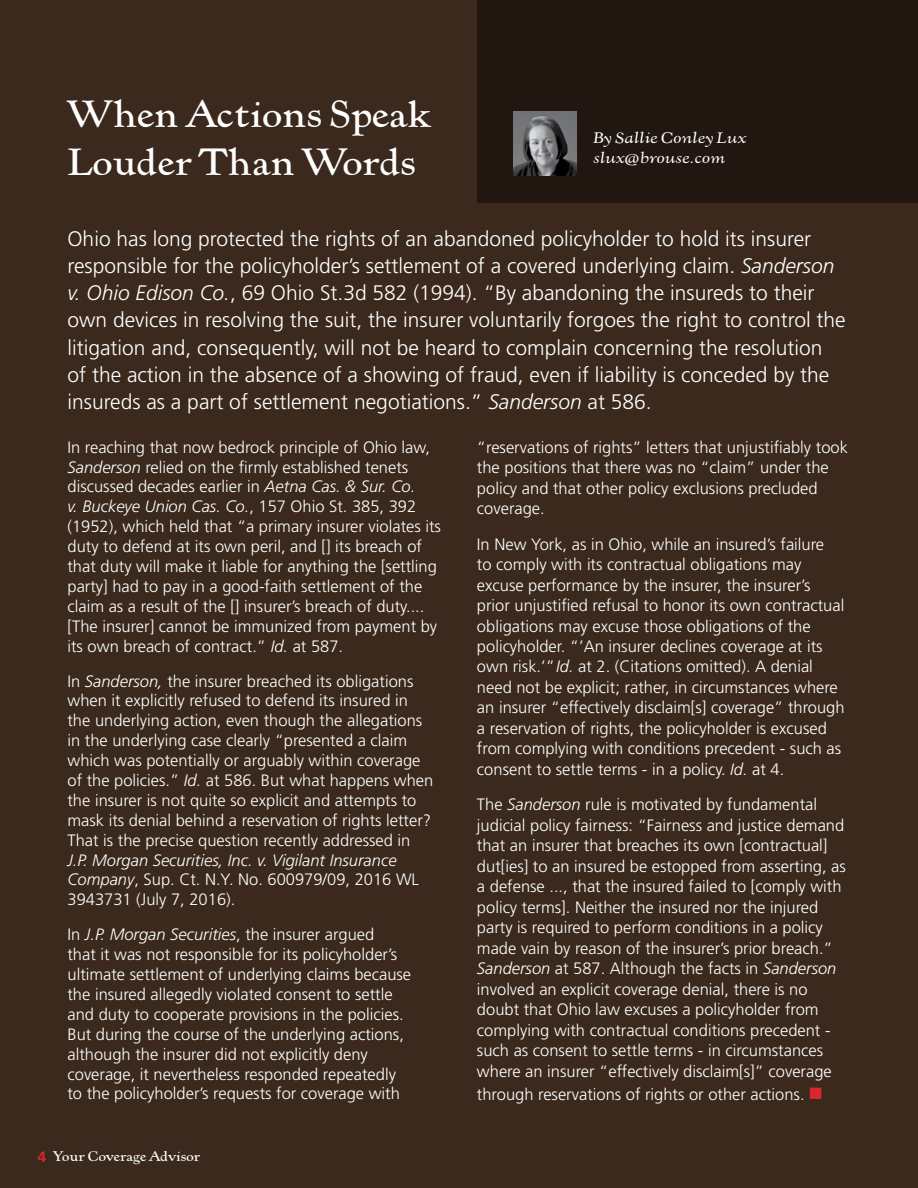
<style>
.page{position:relative;width:918px;height:1188px;background:#3b291d}
.page>*{position:absolute;margin:0;border:0;box-sizing:border-box;transform-origin:0 0}
.t1{font:700 40.5px/48.6px "Kennerley Old Style";color:#fff}
.t2{font:300 21px/27.2px "Frutiger";color:#fff}
.t3{font:300 16.5px/20.5px "Frutiger";color:#fff}
.t4{font:italic 300 16.5px/20px "Frutiger";color:#fff}
.t5{font:italic 700 16.5px/19.8px "Kennerley Old Style";letter-spacing:.03em;color:#fff}
.t6{font:700 15px "Kennerley Old Style";color:#fff}
.s1{font-style:italic}
.s2{font-style:normal}
.s3{color:#d9272d}
.s4{font-family:"Frutiger";color:#d9272d}
</style>
<div class="page">
<div style="left:477px;top:0;width:441px;height:203px;background:#211710"></div>
<img style="left:513px;top:112px;width:64px;height:63px">
<h1 class="t1" style="left:68px;top:91px;width:365px">When Actions Speak<br>Louder Than Words</h1>
<p class="t5" style="left:593px;top:128px;width:154px">By Sallie Conley Lux slux@brouse.com</p>
<p class="t2" style="left:68px;top:226px;width:780px">Ohio has long protected the rights of an abandoned policyholder to hold its insurer responsible for the policyholder’s settlement of a covered underlying claim. <span class="s1">Sanderson v. Ohio Edison Co.</span>, 69 Ohio St.3d 582 (1994). “By abandoning the insureds to their own devices in resolving the suit, the insurer voluntarily forgoes the right to control the litigation and, consequently, will not be heard to complain concerning the resolution of the action in the absence of a showing of fraud, even if liability is conceded by the insureds as a part of settlement negotiations.” <span class="s1">Sanderson</span> at 586.</p>
<p class="t3" style="left:68px;top:437px;width:375px;line-height:20px">In reaching that now bedrock principle of Ohio law, <span class="s1">Sanderson</span> relied on the firmly established tenets discussed decades earlier in <span class="s1">Aetna Cas. &amp; Sur. Co.<br>v. Buckeye Union Cas. Co.</span>, 157 Ohio St. 385, 392 (1952), which held that “a primary insurer violates its duty to defend at its own peril, and [] its breach of that duty will make it liable for anything the [settling party] had to pay in a good-faith settlement of the claim as a result of the [] insurer’s breach of duty.... [The insurer] cannot be immunized from payment by its own breach of contract.” <span class="s1">Id.</span> at 587.</p>
<p class="t3" style="left:68px;top:671px;width:367px;line-height:20px">In <span class="s1">Sanderson,</span> the insurer breached its obligations when it explicitly refused to defend its insured in the underlying action, even though the allegations in the underlying case clearly “presented a claim which was potentially or arguably within coverage of the policies.” <span class="s1">Id.</span> at 586. But what happens when the insurer is not quite so explicit and attempts to mask its denial behind a reservation of rights letter?<br>That is the precise question recently addressed in</p>
<p class="t4" style="left:68px;top:850px;width:353px">J.P. Morgan Securities, Inc. v. Vigilant Insurance<br>Company<span class="s2">, Sup. Ct. N.Y. No. 600979/09, 2016 WL<br>3943731 (July 7, 2016).</span></p>
<p class="t3" style="left:68px;top:925px;width:345px;line-height:20px">In <span class="s1">J.P. Morgan Securities</span>, the insurer argued<br>that it was not responsible for its policyholder’s ultimate settlement of underlying claims because the insured allegedly violated consent to settle and duty to cooperate provisions in the policies.<br>But during the course of the underlying actions, although the insurer did not explicitly deny coverage, it nevertheless responded repeatedly to the policyholder’s requests for coverage with</p>
<p class="t3" style="left:477px;top:437px;width:372px">“reservations of rights” letters that unjustifiably took the positions that there was no “claim” under the policy and that other policy exclusions precluded coverage.</p>
<p class="t3" style="left:477px;top:534px;width:369px">In New York, as in Ohio, while an insured’s failure<br>to comply with its contractual obligations may excuse performance by the insurer, the insurer’s prior unjustified refusal to honor its own contractual obligations may excuse those obligations of the policyholder. “’An insurer declines coverage at its own risk.’” <span class="s1">Id.</span> at 2. (Citations omitted). A denial need not be explicit; rather, in circumstances where an insurer “effectively disclaim[s] coverage” through a reservation of rights, the policyholder is excused from complying with conditions precedent - such as consent to settle terms - in a policy. <span class="s1">Id.</span> at 4.</p>
<p class="t3" style="left:477px;top:795px;width:370px">The <span class="s1">Sanderson</span> rule is motivated by fundamental judicial policy fairness: “Fairness and justice demand that an insurer that breaches its own [contractual] dut[ies] to an insured be estopped from asserting, as a defense ..., that the insured failed to [comply with policy terms]. Neither the insured nor the injured party is required to perform conditions in a policy made vain by reason of the insurer’s prior breach.” <span class="s1">Sanderson</span> at 587. Although the facts in <span class="s1">Sanderson </span>involved an explicit coverage denial, there is no doubt that Ohio law excuses a policyholder from complying with contractual conditions precedent - such as consent to settle terms - in circumstances where an insurer “effectively disclaim[s]” coverage</p>
<p class="t3" style="left:477px;top:1084px;width:347px">through reservations of rights or other actions. <span class="s3">■</span></p>
<p class="t6" style="left:38px;top:1148px;width:164px"><span class="s4">4</span> Your Coverage Advisor</p>
</div>
